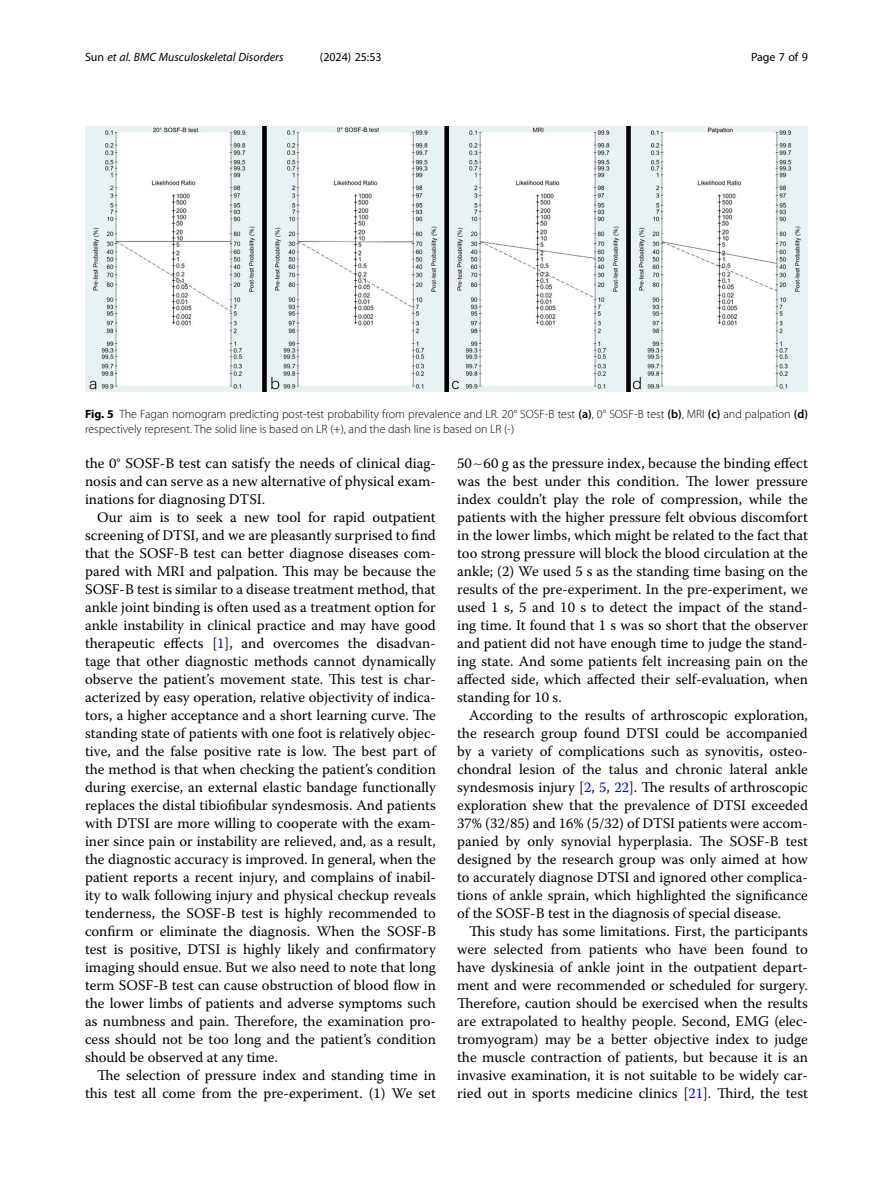
<style>
.page{position:relative;width:893px;height:1191px;background:#fff}
.page>*{position:absolute;margin:0;border:0;box-sizing:border-box;transform-origin:0 0}
.Body_Text_Indent{font:14.7px/18px "Warnock Pro";color:#000;text-align:justify}
.Body_Text{font:14.7px/18px "Warnock Pro";color:#000;text-align:justify}
.Figure_Caption{font:300 12px/15px "Myriad Pro";color:#000}
.t1{font:italic 12px "Myriad Pro";color:#000}
.t2{font:12px "Myriad Pro";color:#000}
.s1{font-style:normal}
.s2{font-weight:700}
.s3{font-weight:600}
.s4{color:#00f}
</style>
<div class="page">
<img style="left:85px;top:126px;width:723px;height:265px">
<p class="t1" style="left:85px;top:50px;width:200px"><span class="s1">Sun</span> et al. BMC Musculoskeletal Disorders</p>
<p class="t2" style="left:320px;top:50px;width:63px">(2024) 25:53</p>
<p class="t2" style="left:751px;top:50px;width:58px">Page 7 of 9</p>
<p class="Figure_Caption" style="left:85px;top:407px;width:724px"><span class="s2">Fig. 5</span> The Fagan nomogram predicting post-test probability from prevalence and LR. 20° SOSF-B test <span class="s3">(a)</span>, 0° SOSF-B test <span class="s3">(b)</span>, MRI <span class="s3">(c)</span> and palpation <span class="s3">(d) </span>respectively represent. The solid line is based on LR (+), and the dash line is based on LR (-)</p>
<p class="Body_Text" style="left:85px;top:454px;width:352px">the 0° SOSF-B test can satisfy the needs of clinical diag&shy;nosis and can serve as a new alternative of physical exam&shy;inations for diagnosing DTSI.</p>
<p class="Body_Text_Indent" style="left:85px;top:508px;width:352px;text-indent:12px">Our aim is to seek a new tool for rapid outpatient screening of DTSI, and we are pleasantly surprised to find that the SOSF-B test can better diagnose diseases com&shy;pared with MRI and palpation. This may be because the SOSF-B test is similar to a disease treatment method, that ankle joint binding is often used as a treatment option for ankle instability in clinical practice and may have good therapeutic effects [<span class="s4">1</span>], and overcomes the disadvan&shy;tage that other diagnostic methods cannot dynamically observe the patient’s movement state. This test is char&shy;acterized by easy operation, relative objectivity of indica&shy;tors, a higher acceptance and a short learning curve. The standing state of patients with one foot is relatively objec&shy;tive, and the false positive rate is low. The best part of the method is that when checking the patient’s condition during exercise, an external elastic bandage functionally replaces the distal tibiofibular syndesmosis. And patients with DTSI are more willing to cooperate with the exam&shy;iner since pain or instability are relieved, and, as a result, the diagnostic accuracy is improved. In general, when the patient reports a recent injury, and complains of inabil&shy;ity to walk following injury and physical checkup reveals tenderness, the SOSF-B test is highly recommended to confirm or eliminate the diagnosis. When the SOSF-B test is positive, DTSI is highly likely and confirmatory imaging should ensue. But we also need to note that long term SOSF-B test can cause obstruction of blood flow in the lower limbs of patients and adverse symptoms such as numbness and pain. Therefore, the examination pro&shy;cess should not be too long and the patient’s condition should be observed at any time.</p>
<p class="Body_Text_Indent" style="left:85px;top:1066px;width:352px;text-align:right">The selection of pressure index and standing time in this test all come from the pre-experiment. (1) We set</p>
<p class="Body_Text_Indent" style="left:457px;top:454px;width:352px">50 60 g as the pressure index, because the binding effect was the best under this condition. The lower pressure index couldn’t play the role of compression, while the patients with the higher pressure felt obvious discomfort in the lower limbs, which might be related to the fact that too strong pressure will block the blood circulation at the ankle; (2) We used 5 s as the standing time basing on the results of the pre-experiment. In the pre-experiment, we used 1 s, 5 and 10 s to detect the impact of the stand&shy;ing time. It found that 1 s was so short that the observer and patient did not have enough time to judge the stand&shy;ing state. And some patients felt increasing pain on the affected side, which affected their self-evaluation, when standing for 10 s.</p>
<p class="Body_Text_Indent" style="left:457px;top:706px;width:352px;text-indent:12px">According to the results of arthroscopic exploration, the research group found DTSI could be accompanied by a variety of complications such as synovitis, osteo&shy;chondral lesion of the talus and chronic lateral ankle syndesmosis injury [<span class="s4">2</span>, <span class="s4">5</span>, <span class="s4">22</span>]. The results of arthroscopic exploration shew that the prevalence of DTSI exceeded 37% (32/85) and 16% (5/32) of DTSI patients were accom&shy;panied by only synovial hyperplasia. The SOSF-B test designed by the research group was only aimed at how to accurately diagnose DTSI and ignored other complica&shy;tions of ankle sprain, which highlighted the significance of the SOSF-B test in the diagnosis of special disease.</p>
<p class="Body_Text_Indent" style="left:457px;top:922px;width:352px;text-indent:12px">This study has some limitations. First, the participants were selected from patients who have been found to have dyskinesia of ankle joint in the outpatient depart&shy;ment and were recommended or scheduled for surgery.<br>Therefore, caution should be exercised when the results are extrapolated to healthy people. Second, EMG (elec&shy;tromyogram) may be a better objective index to judge the muscle contraction of patients, but because it is an invasive examination, it is not suitable to be widely car&shy;ried out in sports medicine clinics [<span class="s4">21</span>]. Third, the test</p>
</div>
